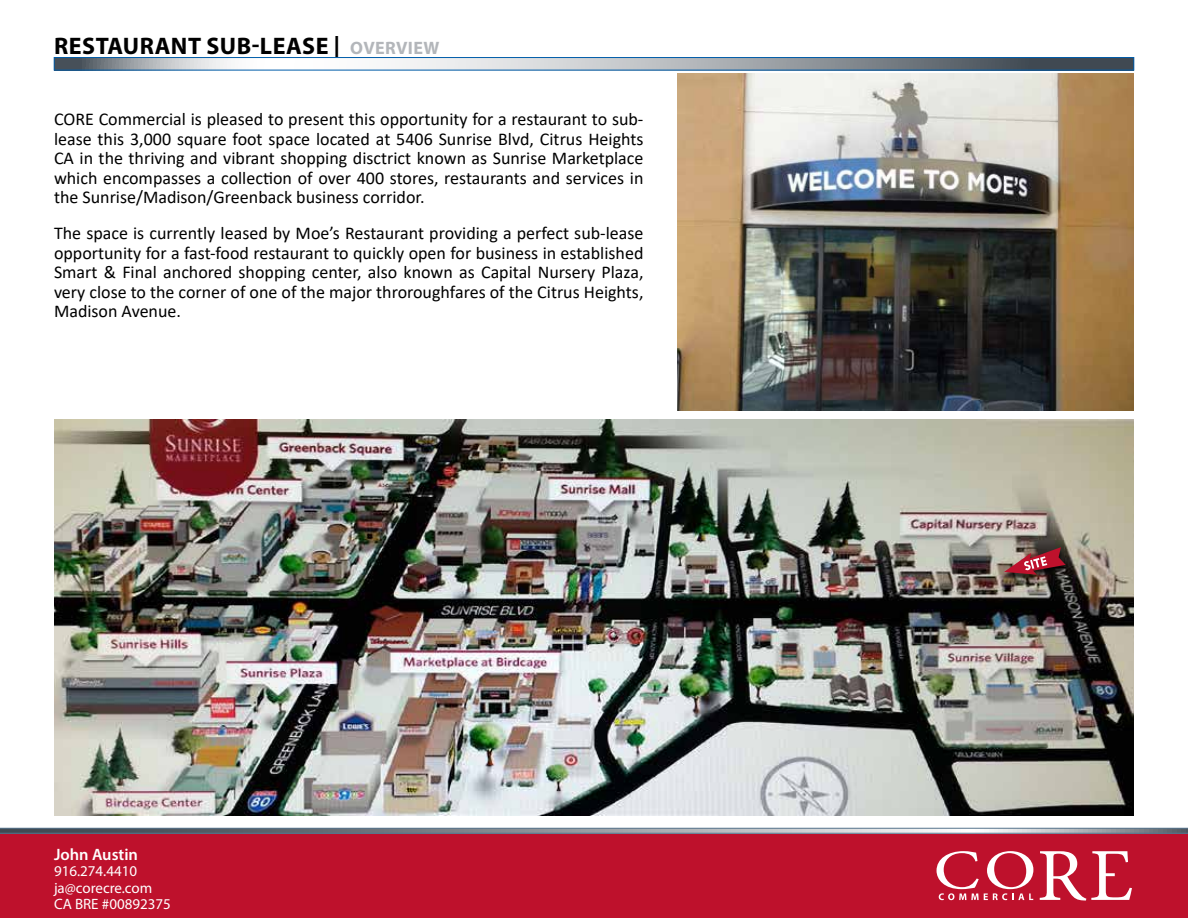
<style>
.page{position:relative;width:1188px;height:918px;background:#fff}
.page>*{position:absolute;margin:0;border:0;box-sizing:border-box;transform-origin:0 0}
.t1{font:700 24px "Myriad Pro";letter-spacing:.02em;color:#000}
.t2{font:18px/19.5px "Calibri";color:#000;text-align:justify}
.t3{font:600 16.5px "Myriad Pro";color:#fff}
.t4{font:15px/16.5px "Myriad Pro";color:#fff}
.s1{font-size:18px;color:#b3b6ba}
</style>
<div class="page">
<div style="left:0;top:834px;width:1188px;height:84px;background:#be112c"></div>
<svg style="left:937px;top:851px;width:96px;height:49px"></svg>
<svg style="left:1040px;top:851px;width:92px;height:50px"></svg>
<svg style="left:0;top:828px;width:1188px;height:6px;background:#808c97"></svg>
<svg style="left:56px;top:59px;width:1076px;height:9px"></svg>
<div style="left:54px;top:57px;width:1080px;height:13px;border:1px solid #005daa"></div>
<img style="left:678px;top:73px;width:456px;height:337px">
<img style="left:54px;top:419px;width:1080px;height:396px">
<div style="left:1001px;top:549px;width:67px;height:33px;background:#000;opacity:.75"></div>
<svg style="left:1004px;top:547px;width:62px;height:28px;background:#8f494f"></svg>
<h1 class="t1" style="left:54px;top:30px;width:387px">RESTAURANT SUB-LEASE | <span class="s1">OVERVIEW</span></h1>
<p class="t2" style="left:54px;top:109px;width:591px">CORE Commercial is pleased to present this opportunity for a restaurant to sub&shy;lease this 3,000 square foot space located at 5406 Sunrise Blvd, Citrus Heights CA in the thriving and vibrant shopping disctrict known as Sunrise Marketplace which encompasses a collection of over 400 stores, restaurants and services in the Sunrise/Madison/Greenback business corridor.</p>
<p class="t2" style="left:54px;top:223px;width:591px">The space is currently leased by Moe’s Restaurant providing a perfect sub-lease opportunity for a fast-food restaurant to quickly open for business in established Smart &amp; Final anchored shopping center, also known as Capital Nursery Plaza, very close to the corner of one of the major throroughfares of the Citrus Heights, Madison Avenue.</p>
<p class="t3" style="left:54px;top:844px;width:86px">John Austin</p>
<p class="t4" style="left:54px;top:863px;width:118px">916.274.4410 ja@corecre.com<br>CA BRE #00892375</p>
</div>
